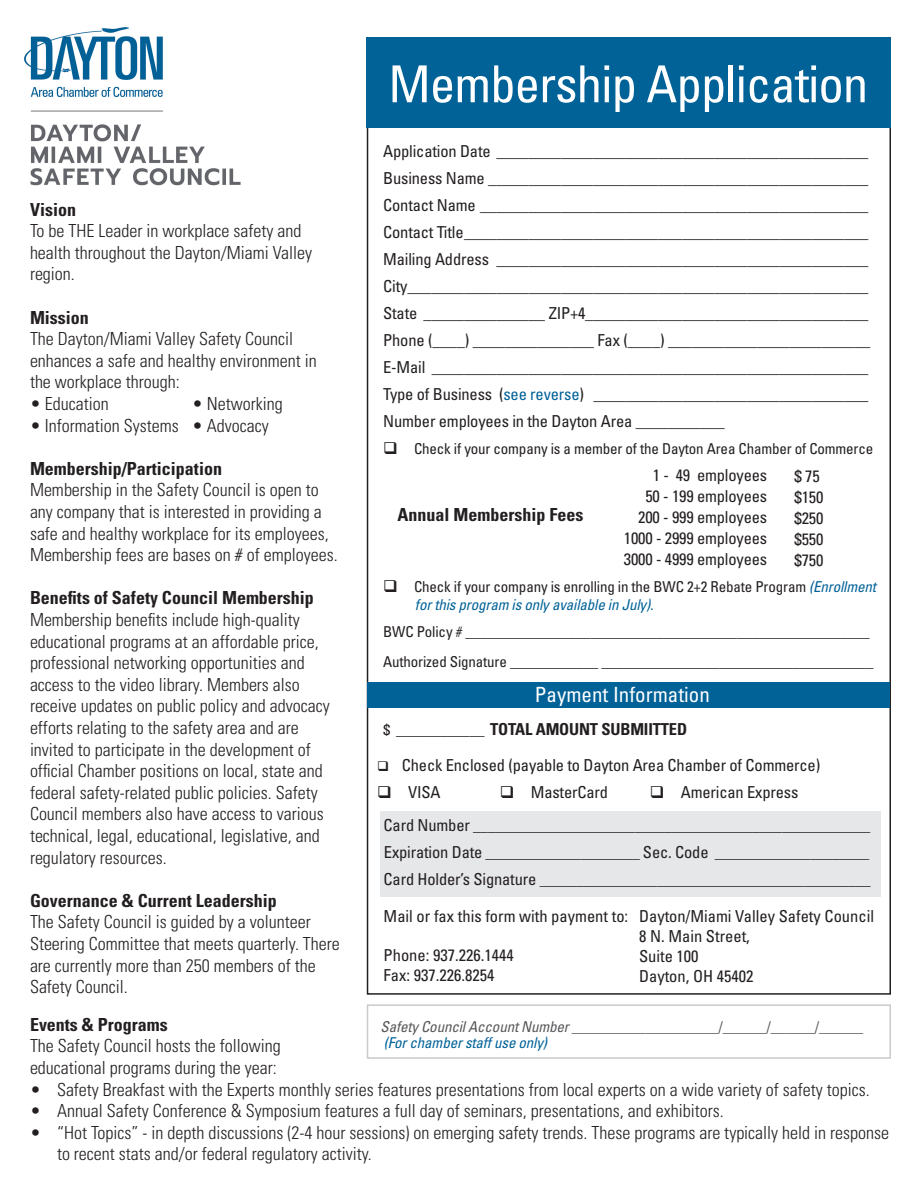
<style>
.page{position:relative;width:918px;height:1188px;background:#fff}
.page>*{position:absolute;margin:0;border:0;box-sizing:border-box;transform-origin:0 0}
.t1{font:condensed 51px "Univers LT Std";letter-spacing:-.02em;color:#fff}
.t2{font:condensed 21px "Univers LT Std";color:#fff}
.t3{font:300 condensed 18px/21.6px "Univers LT Std";color:#231f20}
.t4{font:700 condensed 18px "Univers LT Std";color:#231f20}
.t5{font:condensed 16.5px/27px "Univers LT Std";letter-spacing:-.01em;color:#231f20}
.t6{font:700 condensed 16.5px "Univers LT Std";letter-spacing:-.01em;color:#231f20}
.t7{font:condensed 15px "Univers LT Std";letter-spacing:-.01em;color:#231f20}
.t8{font:condensed 15px "Univers LT Std";color:#57585a}
.t9{font:italic condensed 15px "Univers LT Std";letter-spacing:-.01em;color:#016298}
.s1{color:#016298}
.s2{font-style:italic;color:#016298}
.s3{font-weight:400;font-size:15px}
.s4{font-size:16.5px}
.s5{font-style:italic}
</style>
<div class="page">
<div style="left:381px;top:812px;width:500px;height:85px;background:#e6e7e9"></div>
<img style="left:24px;top:27px;width:217px;height:159px">
<div style="left:366px;top:37px;width:524px;height:91px;background:#016298"></div>
<div style="left:368px;top:682px;width:522px;height:26px;background:#016298"></div>
<div style="left:367px;top:1004px;width:524px;height:55px;border:2px solid #c9cacb"></div>
<p class="t1" style="left:388px;top:52px;width:481px">Membership Application</p>
<p class="t5" style="left:383px;top:137px;width:487px">Application Date ______________________________________________</p>
<p class="t5" style="left:383px;top:164px;width:487px">Business Name _______________________________________________</p>
<p class="t5" style="left:383px;top:191px;width:487px">Contact Name ________________________________________________</p>
<p class="t5" style="left:383px;top:218px;width:487px">Contact Title__________________________________________________</p>
<p class="t5" style="left:383px;top:245px;width:487px">Mailing Address ______________________________________________</p>
<p class="t5" style="left:383px;top:272px;width:487px">City_________________________________________________________</p>
<p class="t5" style="left:383px;top:299px;width:487px">State _______________ ZIP+4___________________________________</p>
<p class="t5" style="left:383px;top:326px;width:489px">Phone (____) _______________ Fax (____) _________________________<br>E-Mail ______________________________________________________</p>
<p class="t5" style="left:383px;top:380px;width:487px">Type of Business (<span class="s1">see reverse</span>) __________________________________</p>
<p class="t5" style="left:383px;top:407px;width:343px">Number employees in the Dayton Area ___________</p>
<p class="t7" style="left:383px;top:439px;width:492px">❑ Check if your company is a member of the Dayton Area Chamber of Commerce</p>
<p class="t4" style="left:30px;top:198px;width:48px">Vision</p>
<p class="t3" style="left:30px;top:220px;width:284px">To be THE Leader in workplace safety and health throughout the Dayton/Miami Valley region.</p>
<p class="t4" style="left:30px;top:306px;width:60px">Mission</p>
<p class="t3" style="left:30px;top:328px;width:288px">The Dayton/Miami Valley Safety Council enhances a safe and healthy environment in the workplace through:</p>
<p class="t3" style="left:30px;top:393px;width:80px">• Education</p>
<p class="t3" style="left:192px;top:393px;width:92px">• Networking</p>
<p class="t3" style="left:30px;top:414px;width:240px">• Information Systems • Advocacy</p>
<p class="t4" style="left:30px;top:457px;width:194px">Membership/Participation</p>
<p class="t3" style="left:30px;top:479px;width:309px">Membership in the Safety Council is open to any company that is interested in providing a safe and healthy workplace for its employees, Membership fees are bases on # of employees.</p>
<p class="t4" style="left:30px;top:587px;width:285px">Benefits of Safety Council Membership</p>
<p class="t3" style="left:30px;top:609px;width:301px">Membership benefits include high-quality educational programs at an affordable price, professional networking opportunities and access to the video library. Members also receive updates on public policy and advocacy efforts relating to the safety area and are invited to participate in the development of official Chamber positions on local, state and federal safety-related public policies. Safety Council members also have access to various technical, legal, educational, legislative, and regulatory resources.</p>
<p class="t4" style="left:30px;top:889px;width:248px">Governance &amp; Current Leadership</p>
<p class="t3" style="left:30px;top:911px;width:311px">The Safety Council is guided by a volunteer Steering Committee that meets quarterly. There are currently more than 250 members of the Safety Council.</p>
<p class="t4" style="left:30px;top:1013px;width:139px">Events &amp; Programs</p>
<p class="t3" style="left:30px;top:1035px;width:252px">The Safety Council hosts the following</p>
<p class="t3" style="left:30px;top:1057px;width:248px">educational programs during the year:</p>
<p class="t3" style="left:30px;top:1078px;width:841px">• Safety Breakfast with the Experts monthly series features presentations from local experts on a wide variety of safety topics.</p>
<p class="t3" style="left:30px;top:1100px;width:695px">• Annual Safety Conference &amp; Symposium features a full day of seminars, presentations, and exhibitors.</p>
<p class="t3" style="left:57px;top:1122px;width:834px;text-indent:-27px">• “Hot Topics” - in depth discussions (2-4 hour sessions) on emerging safety trends. These programs are typically held in response to recent stats and/or federal regulatory activity.</p>
<p class="t5" style="left:653px;top:461px;width:116px">1 - 49 employees</p>
<p class="t5" style="left:645px;top:482px;width:123px">50 - 199 employees</p>
<p class="t5" style="left:638px;top:503px;width:130px">200 - 999 employees</p>
<p class="t5" style="left:624px;top:524px;width:145px">1000 - 2999 employees</p>
<p class="t5" style="left:624px;top:545px;width:145px">3000 - 4999 employees</p>
<p class="t5" style="left:795px;top:462px;width:27px">$ 75</p>
<p class="t5" style="left:795px;top:483px;width:30px">$150</p>
<p class="t5" style="left:795px;top:504px;width:30px">$250</p>
<p class="t5" style="left:795px;top:525px;width:30px">$550</p>
<p class="t5" style="left:795px;top:546px;width:30px">$750</p>
<p class="t4" style="left:397px;top:504px;width:187px">Annual Membership Fees</p>
<p class="t7" style="left:383px;top:577px;width:494px">❑ Check if your company is enrolling in the BWC 2+2 Rebate Program <span class="s2">(Enrollment</span></p>
<p class="t9" style="left:415px;top:595px;width:240px">for this program is only available in July).</p>
<p class="t7" style="left:383px;top:622px;width:488px">BWC Policy # _______________________________________________________</p>
<p class="t7" style="left:383px;top:652px;width:492px">Authorized Signature ____________ _____________________________________</p>
<p class="t2" style="left:535px;top:682px;width:176px">Payment Information</p>
<p class="t6" style="left:384px;top:719px;width:305px"><span class="s3">$ ____________</span> TOTAL AMOUNT SUBMIITTED</p>
<p class="t5" style="left:377px;top:752px;width:445px">❑ Check Enclosed (payable to Dayton Area Chamber of Commerce)</p>
<p class="t5" style="left:377px;top:779px;width:65px">❑ VISA</p>
<p class="t5" style="left:500px;top:779px;width:110px">❑ MasterCard</p>
<p class="t5" style="left:650px;top:779px;width:150px">❑ American Express</p>
<p class="t7" style="left:384px;top:816px;width:488px"><span class="s4">Card Number</span> ______________________________________________________</p>
<p class="t7" style="left:384px;top:843px;width:487px"><span class="s4">Expiration Date</span> _____________________ <span class="s4">Sec. Code</span> _____________________</p>
<p class="t7" style="left:384px;top:870px;width:489px"><span class="s4">Card Holder’s Signature</span> _____________________________________________</p>
<p class="t5" style="left:384px;top:902px;width:246px">Mail or fax this form with payment to:</p>
<p class="t5" style="left:384px;top:942px;width:132px">Phone: 937.226.1444</p>
<p class="t5" style="left:384px;top:961px;width:112px">Fax: 937.226.8254</p>
<p class="t5" style="left:639px;top:903px;width:236px">Dayton/Miami Valley Safety Council</p>
<p class="t5" style="left:639px;top:923px;width:112px">8 N. Main Street,</p>
<p class="t5" style="left:639px;top:942px;width:61px">Suite 100</p>
<p class="t5" style="left:639px;top:962px;width:116px">Dayton, OH 45402</p>
<p class="t8" style="left:381px;top:1017px;width:484px"><span class="s5">Safety Council Account Number</span> ____________________/______/______/______</p>
<p class="t9" style="left:384px;top:1034px;width:165px">(For chamber staff use only)</p>
</div>
